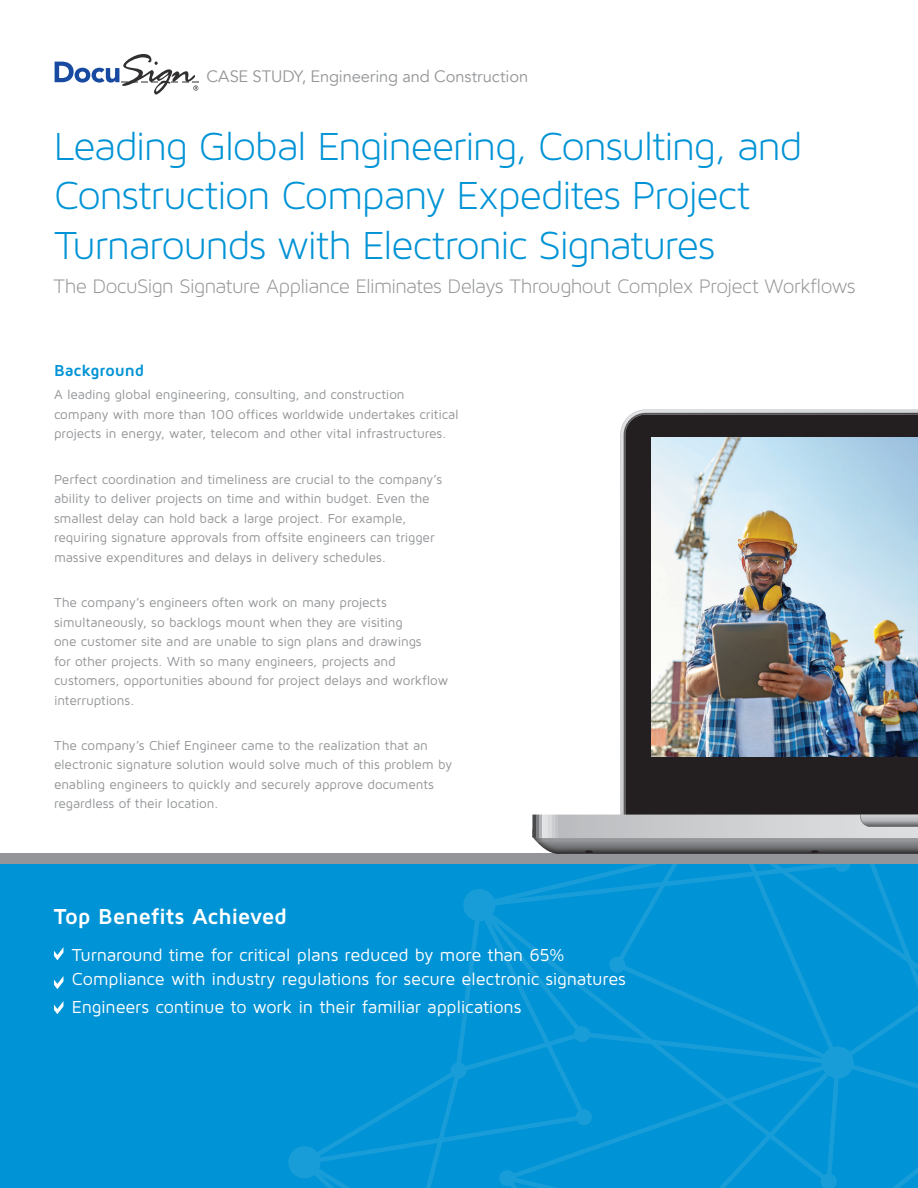
<style>
.page{position:relative;width:918px;height:1188px;background:#fff}
.page>*{position:absolute;margin:0;border:0;box-sizing:border-box;transform-origin:0 0}
.t1{font:42px/49.5px "Maven Pro Light 300";letter-spacing:-.035em;color:#0093d5}
.t2{font:700 22.5px "Maven Pro";letter-spacing:-.015em;color:#fff}
.t3{font:21px "Maven Pro Light 300";letter-spacing:-.03em;color:#939598}
.t4{font:18px/24px "Maven Pro";letter-spacing:-.015em;color:#fff}
.t5{font:16.5px "Avenir";letter-spacing:-.005em;color:#939598}
.t6{font:700 16.5px "Maven Pro";letter-spacing:-.005em;color:#0093d5}
.t7{font:13.5px/19.5px "Maven Pro";letter-spacing:-.01em;color:#939598}
</style>
<div class="page">
<div style="left:0;top:864px;width:918px;height:324px;background:#0093d5"></div>
<svg style="left:286px;top:853px;width:632px;height:335px"></svg>
<svg style="left:55px;top:54px;width:144px;height:41px"></svg>
<div style="left:0;top:854px;width:918px;height:10px;background:#939598"></div>
<svg style="left:620px;top:409px;width:298px;height:405px;background:#b3b4b6"></svg>
<div style="left:625px;top:415px;width:293px;height:399px;background:#231f20"></div>
<img style="left:532px;top:838px;width:386px;height:16px">
<svg style="left:532px;top:814px;width:386px;height:24px;background:#c5c6c8"></svg>
<hr style="left:536px;top:841px;width:382px;height:1px;background:#a8a9ad">
<svg style="left:585px;top:850px;width:8px;height:3px"></svg>
<svg style="left:811px;top:850px;width:8px;height:3px"></svg>
<img style="left:900px;top:768px;width:18px;height:36px">
<svg style="left:54px;top:977px;width:9px;height:12px"></svg>
<svg style="left:54px;top:948px;width:9px;height:12px"></svg>
<svg style="left:54px;top:1002px;width:9px;height:12px"></svg>
<img style="left:651px;top:437px;width:267px;height:320px">
<p class="t5" style="left:207px;top:66px;width:323px">CASE STUDY, Engineering and Construction</p>
<h1 class="t1" style="left:54px;top:121px;width:750px">Leading Global Engineering, Consulting, and<br>Construction Company Expedites Project<br>Turnarounds with Electronic Signatures</h1>
<h3 class="t3" style="left:53px;top:275px;width:804px">The DocuSign Signature Appliance Eliminates Delays Throughout Complex Project Workflows</h3>
<p class="t6" style="left:54px;top:360px;width:92px">Background</p>
<p class="t7" style="left:54px;top:384px;width:406px">A leading global engineering, consulting, and construction company with more than 100 offices worldwide undertakes critical projects in energy, water, telecom and other vital infrastructures.</p>
<p class="t7" style="left:54px;top:469px;width:390px">Perfect coordination and timeliness are crucial to the company’s ability to deliver projects on time and within budget. Even the smallest delay can hold back a large project. For example, requiring signature approvals from offsite engineers can trigger massive expenditures and delays in delivery schedules.</p>
<p class="t7" style="left:54px;top:592px;width:396px">The company’s engineers often work on many projects simultaneously, so backlogs mount when they are visiting<br>one customer site and are unable to sign plans and drawings<br>for other projects. With so many engineers, projects and customers, opportunities abound for project delays and workflow interruptions.</p>
<p class="t7" style="left:54px;top:735px;width:400px">The company’s Chief Engineer came to the realization that an electronic signature solution would solve much of this problem by enabling engineers to quickly and securely approve documents regardless of their location.</p>
<h2 class="t2" style="left:54px;top:902px;width:235px">Top Benefits Achieved</h2>
<h3 class="t4" style="left:72px;top:942px;width:556px">Turnaround time for critical plans reduced by more than 65%<br>Compliance with industry regulations for secure electronic signatures</h3>
<h3 class="t4" style="left:72px;top:995px;width:451px">Engineers continue to work in their familiar applications</h3>
</div>
